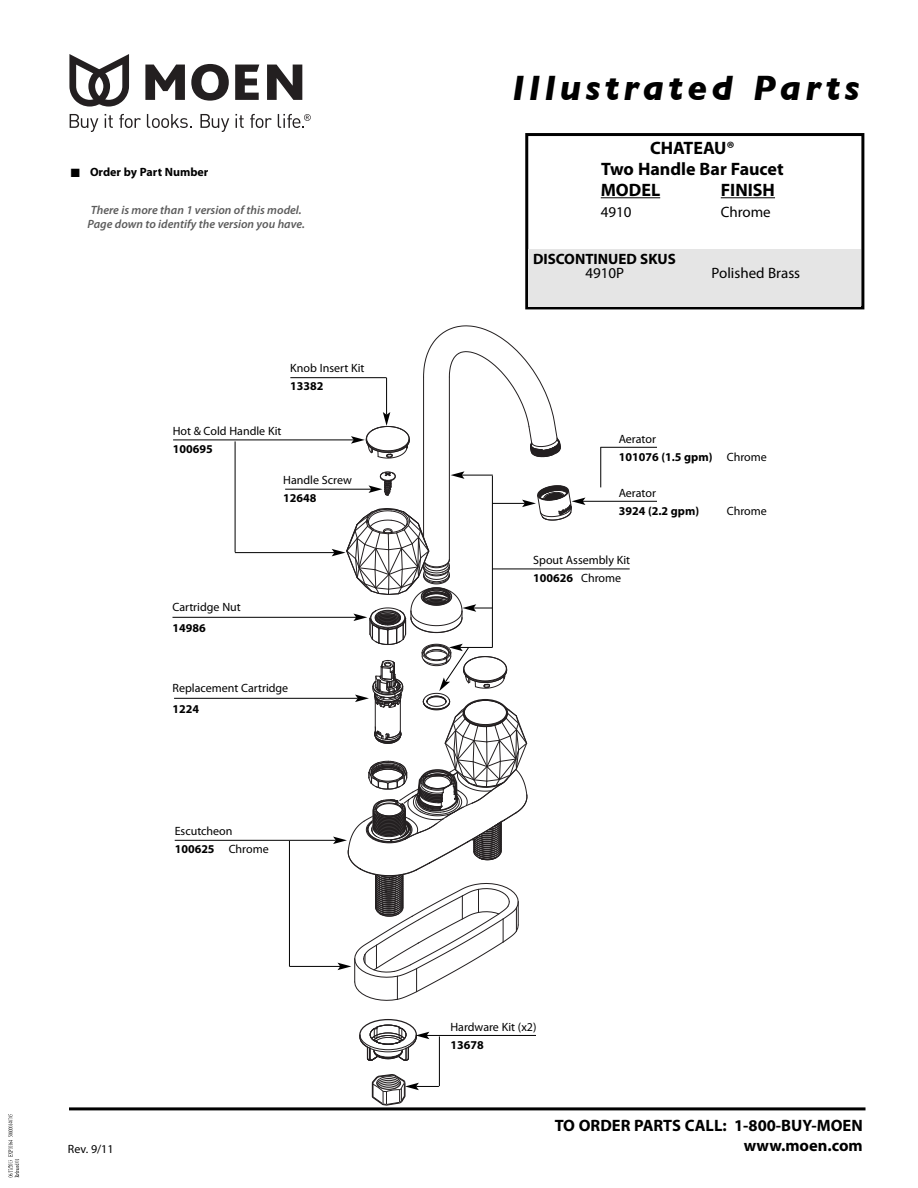
<style>
.page{position:relative;width:918px;height:1188px;background:#fff}
.page>*{position:absolute;margin:0;border:0;box-sizing:border-box;transform-origin:0 0}
.t1{font:italic 700 36px "Gill Sans";letter-spacing:.115em;color:#000}
.t2{font:700 18px/21px "Myriad Pro";color:#000}
.t3{font:700 16.5px/19.8px "Myriad Pro";color:#000;text-align:right}
.t4{font:15px "Myriad Pro";color:#000}
.t5{font:700 15px "Myriad Pro";color:#000}
.t6{font:12px/18px "Myriad Pro";color:#000}
.t7{font:700 12px/18px "Myriad Pro";color:#000}
.t8{font:italic 600 12px/14.4px "Myriad Pro";color:#5c5c5c}
.s1{font-weight:700}
.s2{font-weight:400}
</style>
<div class="page">
<div style="left:525px;top:133px;width:339px;height:176px;border:3px solid #000"></div>
<hr style="left:69px;top:1107px;width:797px;height:3px;background:#000">
<svg style="left:69px;top:54px;width:60px;height:53px"></svg>
<svg style="left:145px;top:65px;width:40px;height:35px"></svg>
<svg style="left:191px;top:64px;width:38px;height:37px"></svg>
<svg style="left:235px;top:65px;width:24px;height:35px"></svg>
<svg style="left:267px;top:65px;width:35px;height:35px"></svg>
<svg style="left:70px;top:114px;width:28px;height:18px"></svg>
<svg style="left:105px;top:114px;width:8px;height:14px"></svg>
<svg style="left:119px;top:114px;width:22px;height:14px"></svg>
<svg style="left:147px;top:114px;width:45px;height:14px"></svg>
<svg style="left:200px;top:114px;width:29px;height:18px"></svg>
<svg style="left:235px;top:114px;width:9px;height:14px"></svg>
<svg style="left:250px;top:114px;width:22px;height:14px"></svg>
<svg style="left:278px;top:114px;width:33px;height:14px"></svg>
<hr style="left:423px;top:377px;width:1px;height:182px;background:#231f20">
<hr style="left:449px;top:377px;width:1px;height:182px;background:#231f20">
<svg style="left:423px;top:325px;width:138px;height:133px"></svg>
<hr style="left:174px;top:698px;width:184px;height:1px;background:#000">
<hr style="left:492px;top:569px;width:138px;height:1px;background:#000">
<hr style="left:583px;top:501px;width:74px;height:1px;background:#000">
<hr style="left:600px;top:447px;width:57px;height:1px;background:#000">
<hr style="left:427px;top:1035px;width:109px;height:1px;background:#000">
<svg style="left:359px;top:1019px;width:70px;height:42px"></svg>
<svg style="left:371px;top:1072px;width:68px;height:34px"></svg>
<hr style="left:172px;top:617px;width:184px;height:1px;background:#000">
<hr style="left:290px;top:377px;width:96px;height:1px;background:#000">
<hr style="left:285px;top:489px;width:86px;height:1px;background:#000">
<hr style="left:386px;top:378px;width:1px;height:37px;background:#000">
<hr style="left:173px;top:440px;width:181px;height:1px;background:#000">
<svg style="left:351px;top:412px;width:59px;height:47px"></svg>
<hr style="left:235px;top:552px;width:99px;height:1px;background:#000">
<hr style="left:235px;top:441px;width:1px;height:111px;background:#000">
<hr style="left:439px;top:1036px;width:1px;height:50px;background:#000">
<hr style="left:601px;top:197px;width:59px;height:1px;background:#000">
<hr style="left:721px;top:197px;width:54px;height:1px;background:#000">
<div style="left:529px;top:249px;width:332px;height:57px;background:#e5e5e5"></div>
<hr style="left:175px;top:840px;width:161px;height:1px;background:#000">
<hr style="left:289px;top:841px;width:1px;height:125px;background:#000">
<hr style="left:289px;top:966px;width:51px;height:1px;background:#000">
<svg style="left:332px;top:471px;width:253px;height:530px"></svg>
<hr style="left:600px;top:447px;width:1px;height:40px;background:#000">
<svg style="left:8px;top:1114px;width:11px;height:63px"></svg>
<p class="t7" style="left:71px;top:164px;width:139px">■ Order by Part Number</p>
<p class="t8" style="left:87px;top:203px;width:219px">There is more than 1 version of this model.<br>Page down to identify the version you have.</p>
<p class="t6" style="left:290px;top:360px;width:76px">Knob Insert Kit</p>
<p class="t7" style="left:290px;top:378px;width:35px">13382</p>
<p class="t6" style="left:173px;top:423px;width:110px">Hot &amp; Cold Handle Kit</p>
<p class="t7" style="left:173px;top:441px;width:41px">100695</p>
<p class="t6" style="left:172px;top:598px;width:70px">Cartridge Nut</p>
<p class="t7" style="left:172px;top:619px;width:35px">14986</p>
<p class="t6" style="left:283px;top:472px;width:70px">Handle Screw</p>
<p class="t7" style="left:283px;top:490px;width:35px">12648</p>
<p class="t6" style="left:173px;top:679px;width:117px">Replacement Cartridge</p>
<p class="t7" style="left:173px;top:700px;width:28px">1224</p>
<p class="t6" style="left:175px;top:823px;width:96px">Escutcheon<br><span class="s1">100625</span> Chrome</p>
<p class="t6" style="left:68px;top:1140px;width:47px">Rev. 9/11</p>
<h1 class="t1" style="left:512px;top:67px;width:349px">Illustrated Parts</h1>
<h2 class="t2" style="left:601px;top:139px;width:184px;text-indent:49px">CHATEAU®<br>Two Handle Bar Faucet<br>MODEL</h2>
<h2 class="t2" style="left:721px;top:181px;width:56px">FINISH</h2>
<p class="t4" style="left:601px;top:206px;width:32px">4910</p>
<p class="t4" style="left:721px;top:206px;width:52px">Chrome</p>
<p class="t5" style="left:533px;top:254px;width:144px">DISCONTINUED SKUS</p>
<p class="t4" style="left:585px;top:267px;width:40px">4910P</p>
<p class="t4" style="left:712px;top:267px;width:90px">Polished Brass</p>
<p class="t7" style="left:619px;top:431px;width:150px"><span class="s2">Aerator<br></span>101076 (1.5 gpm) <span class="s2">Chrome</span></p>
<p class="t6" style="left:619px;top:485px;width:39px">Aerator</p>
<p class="t7" style="left:619px;top:503px;width:82px">3924 (2.2 gpm)</p>
<p class="t6" style="left:727px;top:503px;width:42px">Chrome</p>
<p class="t6" style="left:533px;top:552px;width:98px">Spout Assembly Kit<br><span class="s1">100626</span> Chrome</p>
<p class="t6" style="left:450px;top:1019px;width:88px">Hardware Kit (x2)</p>
<p class="t7" style="left:450px;top:1037px;width:35px">13678</p>
<h3 class="t3" style="left:555px;top:1117px;width:310px">TO ORDER PARTS CALL: 1-800-BUY-MOEN www.moen.com</h3>
</div>
